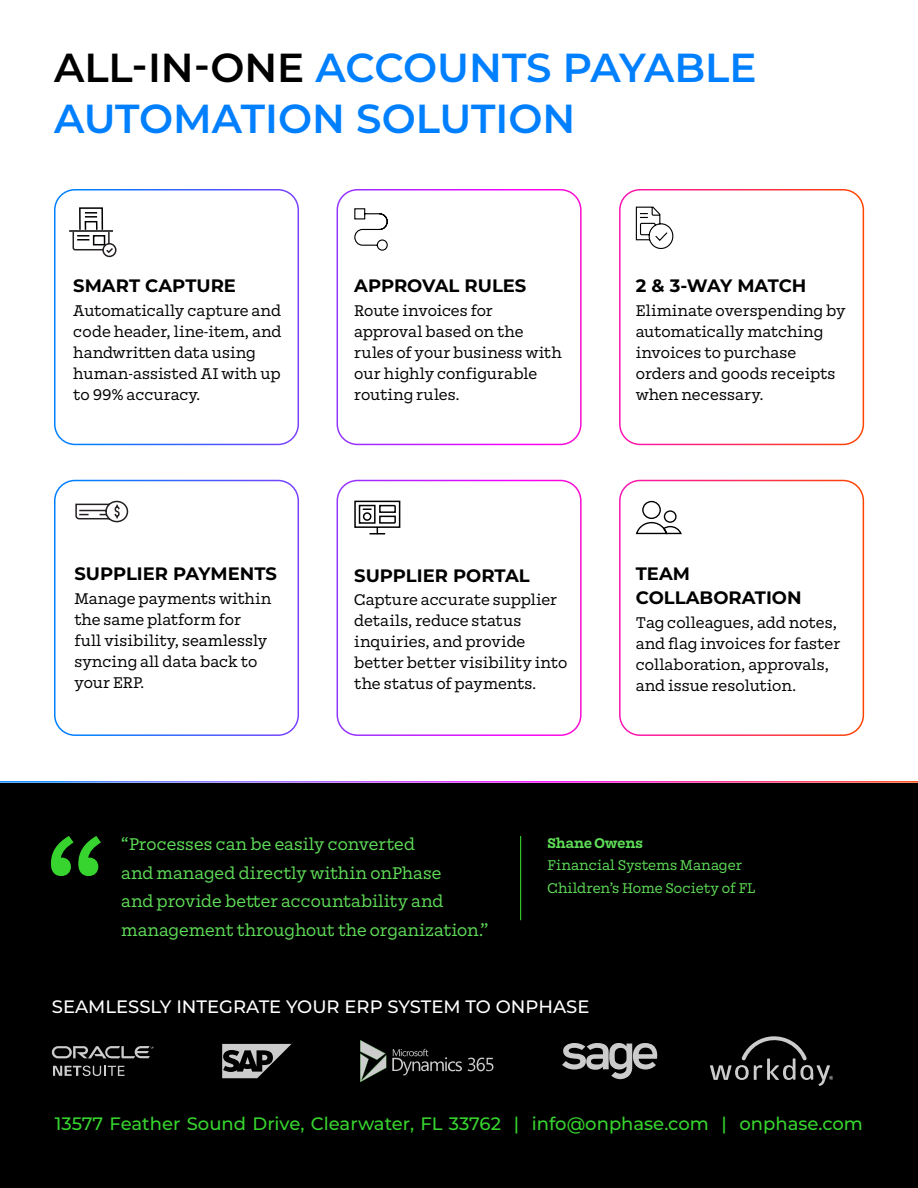
<style>
.page{position:relative;width:918px;height:1188px;background:#fff}
.page>*{position:absolute;margin:0;border:0;box-sizing:border-box;transform-origin:0 0}
.t1{font:600 40.5px/51px "Montserrat";color:#007ffe}
.t2{font:18px/28.5px "Mortise";color:#5fdd58}
.t3{font:700 18px/24px "Montserrat";color:#000}
.t4{font:500 18px "Montserrat";color:#37d42f}
.t5{font:500 18px "Montserrat";color:#fff}
.t6{font:700 18px "Montserrat";letter-spacing:-.025em;color:#000}
.t7{font:16.5px/21px "Mortise";color:#000}
.t8{font:15px/22.5px "Mortise";color:#5fdd58}
.t9{font:700 15px "Mortise";color:#5fdd58}
.s1{color:#000}
</style>
<div class="page">
<div style="left:0;top:783px;width:918px;height:405px;background:#000"></div>
<svg style="left:51px;top:836px;width:50px;height:40px"></svg>
<svg style="left:562px;top:1043px;width:96px;height:36px"></svg>
<svg style="left:360px;top:1040px;width:26px;height:42px"></svg>
<svg style="left:392px;top:1049px;width:102px;height:26px"></svg>
<svg style="left:222px;top:1044px;width:70px;height:34px"></svg>
<svg style="left:52px;top:1046px;width:102px;height:12px"></svg>
<svg style="left:53px;top:1066px;width:72px;height:10px"></svg>
<hr style="left:520px;top:836px;width:1px;height:84px;background:#37d42f">
<svg style="left:710px;top:1036px;width:123px;height:50px"></svg>
<div style="left:54px;top:189px;width:245px;height:256px;border:2px solid #fff;border-radius:20px"></div>
<div style="left:54px;top:480px;width:245px;height:256px;border:2px solid #fff;border-radius:20px"></div>
<div style="left:337px;top:189px;width:245px;height:256px;border:2px solid #fff;border-radius:20px"></div>
<div style="left:337px;top:480px;width:245px;height:256px;border:2px solid #fff;border-radius:20px"></div>
<div style="left:619px;top:189px;width:245px;height:256px;border:2px solid #fff;border-radius:20px"></div>
<div style="left:619px;top:480px;width:245px;height:256px;border:2px solid #fff;border-radius:20px"></div>
<svg style="left:635px;top:206px;width:39px;height:43px"></svg>
<svg style="left:354px;top:500px;width:47px;height:35px"></svg>
<svg style="left:354px;top:208px;width:34px;height:43px"></svg>
<svg style="left:69px;top:207px;width:48px;height:51px"></svg>
<svg style="left:75px;top:500px;width:54px;height:23px"></svg>
<svg style="left:636px;top:500px;width:46px;height:35px"></svg>
<h1 class="t1" style="left:54px;top:41px;width:704px"><span class="s1">ALL-IN-ONE</span> ACCOUNTS PAYABLE<br>AUTOMATION SOLUTION</h1>
<p class="t3" style="left:73px;top:273px;width:164px">SMART CAPTURE</p>
<p class="t7" style="left:73px;top:300px;width:210px">Automatically capture and code header, line-item, and handwritten data using human-assisted AI with up to 99% accuracy.</p>
<p class="t3" style="left:74px;top:561px;width:204px">SUPPLIER PAYMENTS</p>
<p class="t7" style="left:74px;top:588px;width:198px">Manage payments within the same platform for full visibility, seamlessly syncing all data back to your ERP.</p>
<p class="t3" style="left:354px;top:273px;width:174px">APPROVAL RULES</p>
<p class="t7" style="left:354px;top:300px;width:209px">Route invoices for approval based on the rules of your business with our highly configurable routing rules.</p>
<p class="t3" style="left:354px;top:563px;width:177px">SUPPLIER PORTAL</p>
<p class="t7" style="left:354px;top:590px;width:215px">Capture accurate supplier details, reduce status inquiries, and provide better better visibility into the status of payments.</p>
<p class="t6" style="left:636px;top:273px;width:172px">2 &amp; 3-WAY MATCH</p>
<p class="t7" style="left:636px;top:300px;width:211px">Eliminate overspending by automatically matching invoices to purchase orders and goods receipts when necessary.</p>
<p class="t3" style="left:636px;top:561px;width:167px">TEAM<br>COLLABORATION</p>
<p class="t7" style="left:636px;top:613px;width:206px">Tag colleagues, add notes, and flag invoices for faster collaboration, approvals, and issue resolution.</p>
<p class="t2" style="left:121px;top:830px;width:369px">“Processes can be easily converted<br>and managed directly within onPhase<br>and provide better accountability and management throughout the organization.”</p>
<p class="t9" style="left:547px;top:835px;width:97px">Shane Owens</p>
<p class="t8" style="left:547px;top:854px;width:209px">Financial Systems Manager<br>Children’s Home Society of FL</p>
<p class="t5" style="left:52px;top:994px;width:539px">SEAMLESSLY INTEGRATE YOUR ERP SYSTEM TO ONPHASE</p>
<p class="t4" style="left:55px;top:1111px;width:810px">13577 Feather Sound Drive, Clearwater, FL 33762 | info@onphase.com | onphase.com</p>
</div>
